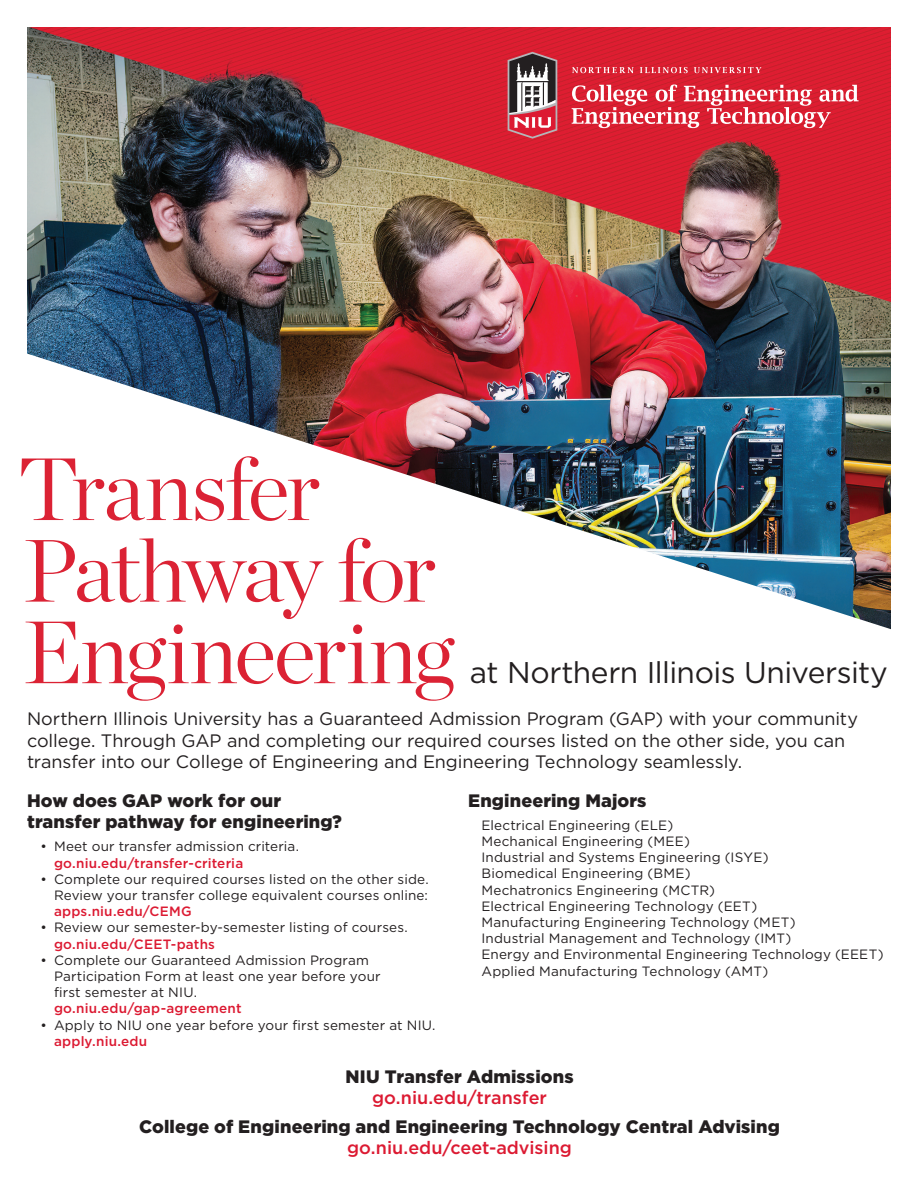
<style>
.page{position:relative;width:918px;height:1188px;background:#fff}
.page>*{position:absolute;margin:0;border:0;box-sizing:border-box;transform-origin:0 0}
.t1{font:300 88.35px/81.6px "Chronicle Display";letter-spacing:-.035em;color:#db2234}
.t2{font:30px "Gotham";letter-spacing:-.02em;color:#231f20}
.t3{font:18px/21.6px "Gotham";letter-spacing:-.005em;color:#231f20}
.t4{font:900 18px/21.6px "Gotham";letter-spacing:.005em;color:#231f20;text-align:center}
.bullet_indent{font:13.5px/16.2px "Gotham";letter-spacing:.01em;color:#231f20}
.s1{font-weight:500;color:#dc1a32}
</style>
<div class="page">
<img style="left:27px;top:27px;width:864px;height:602px">
<svg style="left:508px;top:52px;width:49px;height:87px"></svg>
<svg style="left:572px;top:67px;width:62px;height:6px"></svg>
<svg style="left:640px;top:67px;width:48px;height:6px"></svg>
<svg style="left:694px;top:67px;width:67px;height:6px"></svg>
<svg style="left:572px;top:84px;width:287px;height:44px"></svg>
<h1 class="t1" style="left:18px;top:442px;width:438px">Transfer<br>Pathway for<br>Engineering</h1>
<h1 class="t2" style="left:470px;top:653px;width:420px">at Northern Illinois University</h1>
<p class="t3" style="left:27px;top:707px;width:833px">Northern Illinois University has a Guaranteed Admission Program (GAP) with your community college. Through GAP and completing our required courses listed on the other side, you can transfer into our College of Engineering and Engineering Technology seamlessly.</p>
<p class="t4" style="left:27px;top:790px;width:317px;text-align:left">How does GAP work for our transfer pathway for engineering?</p>
<p class="bullet_indent" style="left:54px;top:838px;width:247px;text-indent:-14px">• Meet our transfer admission criteria. <span class="s1">go.niu.edu/transfer-criteria</span></p>
<p class="bullet_indent" style="left:54px;top:871px;width:376px;text-align:justify;text-indent:-14px">• Complete our required courses listed on the other side.<br>Review your transfer college equivalent courses online: <span class="s1">apps.niu.edu/CEMG</span></p>
<p class="bullet_indent" style="left:54px;top:919px;width:355px;text-indent:-14px">• Review our semester-by-semester listing of courses. <span class="s1">go.niu.edu/CEET-paths</span></p>
<p class="bullet_indent" style="left:54px;top:952px;width:328px;text-indent:-14px">• Complete our Guaranteed Admission Program Participation Form at least one year before your first semester at NIU. <span class="s1">go.niu.edu/gap-agreement</span></p>
<p class="bullet_indent" style="left:54px;top:1016px;width:383px;text-indent:-14px">• Apply to NIU one year before your first semester at NIU. <span class="s1">apply.niu.edu</span></p>
<p class="t4" style="left:468px;top:790px;width:180px">Engineering Majors</p>
<p class="bullet_indent" style="left:482px;top:817px;width:193px">Electrical Engineering (ELE)</p>
<p class="bullet_indent" style="left:482px;top:833px;width:210px">Mechanical Engineering (MEE)</p>
<p class="bullet_indent" style="left:482px;top:849px;width:289px">Industrial and Systems Engineering (ISYE)</p>
<p class="bullet_indent" style="left:482px;top:865px;width:211px">Biomedical Engineering (BME)</p>
<p class="bullet_indent" style="left:482px;top:881px;width:235px">Mechatronics Engineering (MCTR)</p>
<p class="bullet_indent" style="left:482px;top:898px;width:277px">Electrical Engineering Technology (EET)</p>
<p class="bullet_indent" style="left:482px;top:914px;width:316px">Manufacturing Engineering Technology (MET)</p>
<p class="bullet_indent" style="left:482px;top:930px;width:311px">Industrial Management and Technology (IMT)</p>
<p class="bullet_indent" style="left:482px;top:946px;width:404px">Energy and Environmental Engineering Technology (EEET)</p>
<p class="bullet_indent" style="left:482px;top:962px;width:288px">Applied Manufacturing Technology (AMT)</p>
<p class="t4" style="left:346px;top:1065px;width:230px">NIU Transfer Admissions <span class="s1">go.niu.edu/transfer</span></p>
<p class="t4" style="left:139px;top:1115px;width:642px">College of Engineering and Engineering Technology Central Advising <span class="s1">go.niu.edu/ceet-advising</span></p>
</div>
